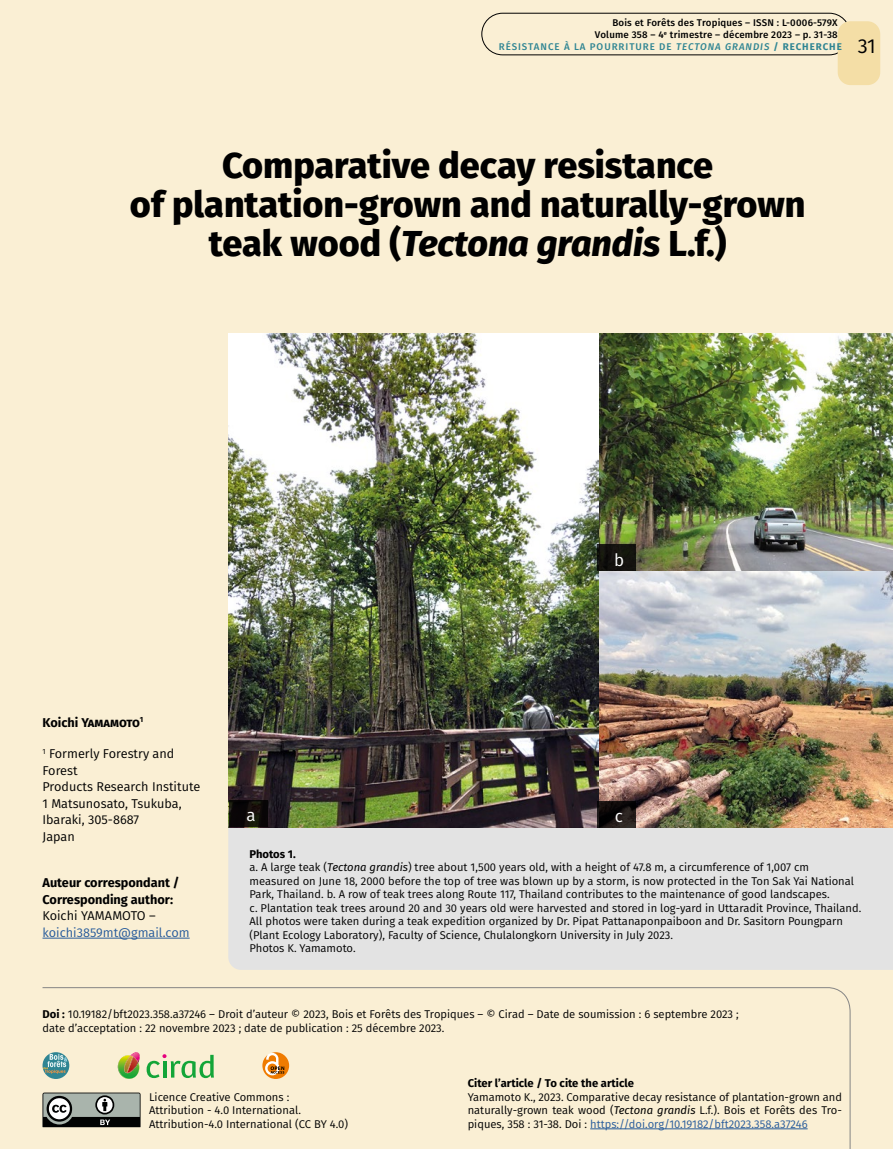
<style>
.page{position:relative;width:893px;height:1149px;background:#fff}
.page>*{position:absolute;margin:0;border:0;box-sizing:border-box;transform-origin:0 0}
.t1{font:800 36px/39px "Fira Sans";color:#000;text-align:center}
.t2{font:20.25px "Fira Sans";color:#000}
.t3{font:17.1px "Fira Sans";color:#fff}
.t4{font:12.75px/16.5px "Fira Sans";color:#000}
.t5{font:700 12.75px/16.5px "Fira Sans";color:#000}
.t6{font:12.75px "Fira Sans";color:#275b9b}
.t7{font:11.25px/13.5px "Fira Sans";color:#000}
.t8{font:700 11.25px "Fira Sans";color:#000}
.t9{font:500 9.75px/12px "Fira Sans";letter-spacing:.02em;color:#000;text-align:right}
.t10{font:500 9.75px "Fira Sans";letter-spacing:.1em;color:#2f8593}
.s1{font-style:italic}
.s2{font-weight:700}
.s3{color:#275b9b}
</style>
<div class="page">
<div style="left:0;top:0;width:893px;height:1148px;background:#faefd4"></div>
<div style="left:481px;top:13px;width:369px;height:42px;border:1px solid #000;border-radius:21px"></div>
<div style="left:838px;top:21px;width:42px;height:64px;background:#f4dea6;border-radius:13px"></div>
<hr style="left:43px;top:937px;width:147px;height:1px;background:#275b9b">
<svg style="left:42px;top:987px;width:809px;height:161px"></svg>
<hr style="left:590px;top:1128px;width:218px;height:1px;background:#275b9b">
<svg style="left:43px;top:1092px;width:98px;height:34px;background:#7a7f7b"></svg>
<svg style="left:43px;top:1051px;width:26px;height:27px"></svg>
<svg style="left:43px;top:1053px;width:24px;height:20px"></svg>
<svg style="left:262px;top:1051px;width:27px;height:27px"></svg>
<svg style="left:118px;top:1051px;width:22px;height:27px"></svg>
<svg style="left:147px;top:1053px;width:67px;height:24px"></svg>
<div style="left:228px;top:827px;width:665px;height:142px;background:#e3e3e3"></div>
<img style="left:228px;top:333px;width:665px;height:494px">
<svg style="left:229px;top:799px;width:39px;height:27px"></svg>
<div style="left:597px;top:544px;width:39px;height:26px;background:#14130e"></div>
<svg style="left:597px;top:800px;width:39px;height:27px"></svg>
<p class="t9" style="left:595px;top:16px;width:244px">Bois et Forêts des Tropiques – ISSN : L-0006-579X<br>Volume 358 – 4<sup>e</sup> trimestre – décembre 2023 – p. 31-38</p>
<p class="t10" style="left:499px;top:38px;width:345px">RÉSISTANCE À LA POURRITURE DE <span class="s1">TECTONA GRANDIS</span> <span class="s2">/ RECHERCHE</span></p>
<h2 class="t2" style="left:858px;top:31px;width:20px">31</h2>
<h1 class="t1" style="left:130px;top:143px;width:677px">Comparative decay resistance<br>of plantation-grown and naturally-grown teak wood (<span class="s1">Tectona grandis</span> L.f.)</h1>
<h3 class="t3" style="left:614px;top:546px;width:12px">b</h3>
<p class="t5" style="left:43px;top:713px;width:102px">Koichi Yamamoto<sup>1</sup></p>
<p class="t4" style="left:43px;top:745px;width:159px"><sup>1</sup> Formerly Forestry and<br>Forest<br>Products Research Institute<br>1 Matsunosato, Tsukuba,<br>Ibaraki, 305-8687<br>Japan</p>
<p class="t5" style="left:43px;top:873px;width:139px">Auteur correspondant /<br>Corresponding author:</p>
<p class="t4" style="left:43px;top:907px;width:115px">Koichi YAMAMOTO –</p>
<p class="t6" style="left:43px;top:922px;width:149px">koichi3859mt@gmail.com</p>
<h3 class="t3" style="left:246px;top:802px;width:11px">a</h3>
<h3 class="t3" style="left:615px;top:803px;width:10px">c</h3>
<p class="t7" style="left:250px;top:846px;width:613px"><span class="s2">Photos 1.<br></span>a. A large teak (<span class="s1">Tectona grandis</span>) tree about 1,500 years old, with a height of 47.8 m, a circumference of 1,007 cm measured on June 18, 2000 before the top of tree was blown up by a storm, is now protected in the Ton Sak Yai National Park, Thailand. b. A row of teak trees along Route 117, Thailand contributes to the maintenance of good landscapes.<br>c. Plantation teak trees around 20 and 30 years old were harvested and stored in log-yard in Uttaradit Province, Thailand.<br>All photos were taken during a teak expedition organized by Dr. Pipat Pattanaponpaiboon and Dr. Sasitorn Poungparn (Plant Ecology Laboratory), Faculty of Science, Chulalongkorn University in July 2023.<br>Photos K. Yamamoto.</p>
<p class="t7" style="left:43px;top:1006px;width:698px"><span class="s2">Doi :</span> 10.19182/bft2023.358.a37246 – Droit d’auteur © 2023, Bois et Forêts des Tropiques – © Cirad – Date de soumission : 6 septembre 2023 ; date d’acceptation : 22 novembre 2023 ; date de publication : 25 décembre 2023.</p>
<p class="t7" style="left:149px;top:1089px;width:201px">Licence Creative Commons :<br>Attribution - 4.0 International.<br>Attribution-4.0 International (CC BY 4.0)</p>
<p class="t8" style="left:468px;top:1073px;width:168px">Citer l’article / To cite the article</p>
<p class="t7" style="left:468px;top:1089px;width:376px;text-align:justify">Yamamoto K., 2023. Comparative decay resistance of plantation-grown and naturally-grown teak wood (<span class="s1">Tectona grandis</span> L.f.). Bois et Forêts des Tro&shy;piques, 358 : 31-38. Doi : <span class="s3">https://doi.org/10.19182/bft2023.358.a37246</span></p>
</div>
